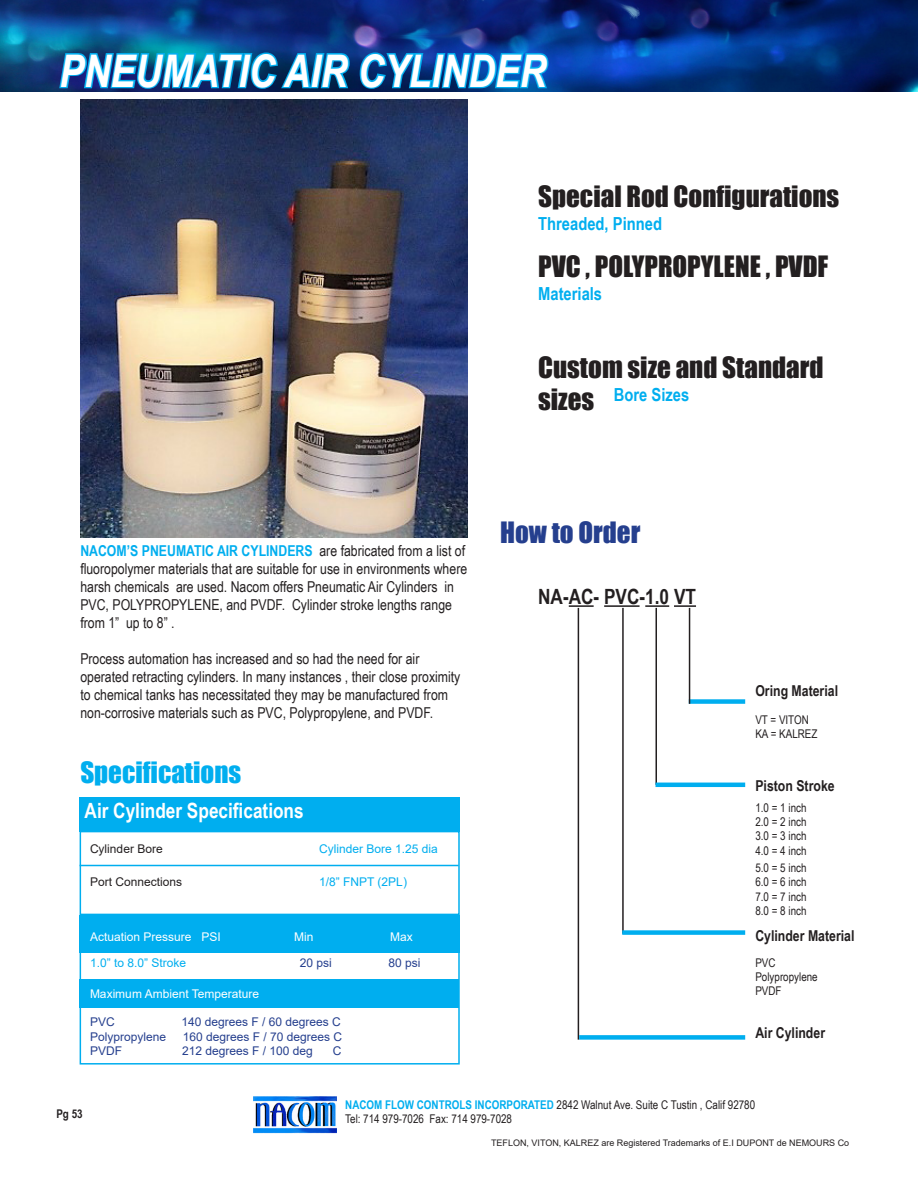
<style>
.page{position:relative;width:918px;height:1188px;background:#fff}
.page>*{position:absolute;margin:0;border:0;box-sizing:border-box;transform-origin:0 0}
.t1{font:italic 700 45px "Arial Narrow";color:#fff}
.t2{font:27px/32.4px "Impact";color:#231f20}
.t3{font:27px "Impact";color:#00aeef}
.t4{font:27px "Impact";color:#253f8e}
.t5{font:700 21px "Arial Narrow";color:#fff}
.t6{font:700 21px "Arial Narrow";color:#231f20}
.t7{font:700 18px "Arial Narrow";color:#00aeef}
.t8{font:15px/18px "Arial Narrow";color:#231f20}
.t9{font:700 15px "Arial Narrow";color:#231f20}
.t10{font:12px "Arial Narrow";color:#231f20}
.t11{font:12px "Arial";color:#253f8e}
.t12{font:12px "Arial";color:#fff}
.t13{font:12px "Arial";color:#00aeef}
.t14{font:12px "Arial";color:#231f20}
.t15{font:700 12px "Arial Narrow";color:#231f20}
.t16{font:9px "Arial";color:#231f20}
.s1{font-weight:700;color:#00aeef}
</style>
<div class="page">
<img style="left:0;top:0;width:918px;height:92px">
<img style="left:254px;top:1097px;width:82px;height:37px">
<img style="left:80px;top:99px;width:388px;height:439px">
<div style="left:80px;top:797px;width:380px;height:35px;background:#00aeef"></div>
<div style="left:80px;top:831px;width:380px;height:84px;background:#fff;border:2px solid #00aeef"></div>
<div style="left:80px;top:915px;width:380px;height:37px;background:#00aeef"></div>
<div style="left:80px;top:951px;width:380px;height:114px;border:2px solid #00aeef"></div>
<div style="left:80px;top:980px;width:379px;height:28px;background:#00aeef"></div>
<hr style="left:80px;top:865px;width:379px;height:1px;background:#00aeef">
<hr style="left:569px;top:605px;width:25px;height:2px;background:#231f20">
<hr style="left:604px;top:605px;width:36px;height:2px;background:#231f20">
<hr style="left:645px;top:605px;width:24px;height:2px;background:#231f20">
<hr style="left:674px;top:605px;width:22px;height:2px;background:#231f20">
<div style="left:689px;top:699px;width:56px;height:5px;background:#00aeef"></div>
<hr style="left:689px;top:608px;width:1px;height:96px;background:#231f20">
<hr style="left:656px;top:608px;width:1px;height:177px;background:#231f20">
<hr style="left:622px;top:608px;width:2px;height:326px;background:#231f20">
<hr style="left:578px;top:608px;width:1px;height:432px;background:#231f20">
<hr style="left:656px;top:783px;width:89px;height:4px;background:#00aeef">
<div style="left:622px;top:930px;width:123px;height:5px;background:#00aeef"></div>
<div style="left:579px;top:1035px;width:166px;height:5px;background:#00aeef"></div>
<svg style="left:57px;top:28px;width:295px;height:64px;background:#07609d"></svg>
<svg style="left:358px;top:51px;width:193px;height:39px;background:#046bb8"></svg>
<p class="t1" style="left:59px;top:37px;width:488px">PNEUMATIC AIR CYLINDER</p>
<p class="t2" style="left:538px;top:179px;width:303px">Special Rod Configurations</p>
<p class="t7" style="left:538px;top:210px;width:125px">Threaded, Pinned</p>
<p class="t2" style="left:538px;top:249px;width:292px">PVC , POLYPROPYLENE , PVDF</p>
<p class="t7" style="left:538px;top:280px;width:65px">Materials</p>
<p class="t2" style="left:538px;top:350px;width:287px">Custom size and Standard sizes</p>
<p class="t7" style="left:614px;top:381px;width:77px">Bore Sizes</p>
<p class="t8" style="left:80px;top:541px;width:388px"><span class="s1">NACOM’S PNEUMATIC AIR CYLINDERS</span> are fabricated from a list of fluoropolymer materials that are suitable for use in environments where harsh chemicals are used. Nacom offers Pneumatic Air Cylinders in PVC, POLYPROPYLENE, and PVDF. Cylinder stroke lengths range from 1” up to 8” .</p>
<p class="t8" style="left:80px;top:649px;width:382px">Process automation has increased and so had the need for air operated retracting cylinders. In many instances , their close proximity to chemical tanks has necessitated they may be manufactured from non-corrosive materials such as PVC, Polypropylene, and PVDF.</p>
<p class="t3" style="left:80px;top:751px;width:162px">Specifications</p>
<p class="t5" style="left:85px;top:795px;width:221px">Air Cylinder Specifications</p>
<p class="t14" style="left:90px;top:840px;width:74px">Cylinder Bore</p>
<p class="t14" style="left:90px;top:874px;width:94px">Port Connections</p>
<p class="t13" style="left:319px;top:840px;width:120px">Cylinder Bore 1.25 dia</p>
<p class="t13" style="left:319px;top:874px;width:89px">1/8” FNPT (2PL)</p>
<p class="t12" style="left:90px;top:929px;width:132px">Actuation Pressure PSI</p>
<p class="t12" style="left:294px;top:929px;width:21px">Min</p>
<p class="t12" style="left:390px;top:929px;width:24px">Max</p>
<p class="t13" style="left:90px;top:954px;width:98px">1.0” to 8.0” Stroke</p>
<p class="t11" style="left:300px;top:954px;width:34px">20 psi</p>
<p class="t11" style="left:388px;top:954px;width:34px">80 psi</p>
<p class="t12" style="left:90px;top:985px;width:171px">Maximum Ambient Temperature</p>
<p class="t11" style="left:90px;top:1014px;width:26px">PVC</p>
<p class="t11" style="left:181px;top:1014px;width:161px">140 degrees F / 60 degrees C</p>
<p class="t11" style="left:90px;top:1028px;width:78px">Polypropylene</p>
<p class="t11" style="left:183px;top:1028px;width:161px">160 degrees F / 70 degrees C</p>
<p class="t11" style="left:90px;top:1043px;width:34px">PVDF</p>
<p class="t11" style="left:182px;top:1043px;width:132px">212 degrees F / 100 deg</p>
<p class="t11" style="left:333px;top:1043px;width:10px">C</p>
<p class="t4" style="left:500px;top:512px;width:142px">How to Order</p>
<p class="t6" style="left:538px;top:581px;width:159px">NA-AC- PVC-1.0 VT</p>
<p class="t9" style="left:755px;top:680px;width:84px">Oring Material</p>
<p class="t10" style="left:755px;top:711px;width:55px">VT = VITON</p>
<p class="t10" style="left:755px;top:725px;width:64px">KA = KALREZ</p>
<p class="t9" style="left:755px;top:774px;width:81px">Piston Stroke</p>
<p class="t10" style="left:755px;top:799px;width:53px">1.0 = 1 inch</p>
<p class="t10" style="left:755px;top:813px;width:53px">2.0 = 2 inch</p>
<p class="t10" style="left:755px;top:827px;width:53px">3.0 = 3 inch</p>
<p class="t10" style="left:755px;top:842px;width:53px">4.0 = 4 inch</p>
<p class="t10" style="left:755px;top:859px;width:53px">5.0 = 5 inch</p>
<p class="t10" style="left:755px;top:873px;width:53px">6.0 = 6 inch</p>
<p class="t10" style="left:755px;top:888px;width:53px">7.0 = 7 inch</p>
<p class="t10" style="left:755px;top:902px;width:53px">8.0 = 8 inch</p>
<p class="t9" style="left:755px;top:925px;width:101px">Cylinder Material</p>
<p class="t10" style="left:755px;top:954px;width:22px">PVC</p>
<p class="t10" style="left:755px;top:968px;width:64px">Polypropylene</p>
<p class="t10" style="left:755px;top:982px;width:28px">PVDF</p>
<p class="t9" style="left:755px;top:1022px;width:71px">Air Cylinder</p>
<p class="t15" style="left:56px;top:1104px;width:28px">Pg 53</p>
<p class="t10" style="left:345px;top:1096px;width:411px"><span class="s1">NACOM FLOW CONTROLS INCORPORATED</span> 2842 Walnut Ave. Suite C Tustin , Calif 92780</p>
<p class="t10" style="left:345px;top:1110px;width:168px">Tel: 714 979-7026 Fax: 714 979-7028</p>
<p class="t16" style="left:491px;top:1137px;width:360px">TEFLON, VITON, KALREZ are Registered Trademarks of E.I DUPONT de NEMOURS Co</p>
</div>
